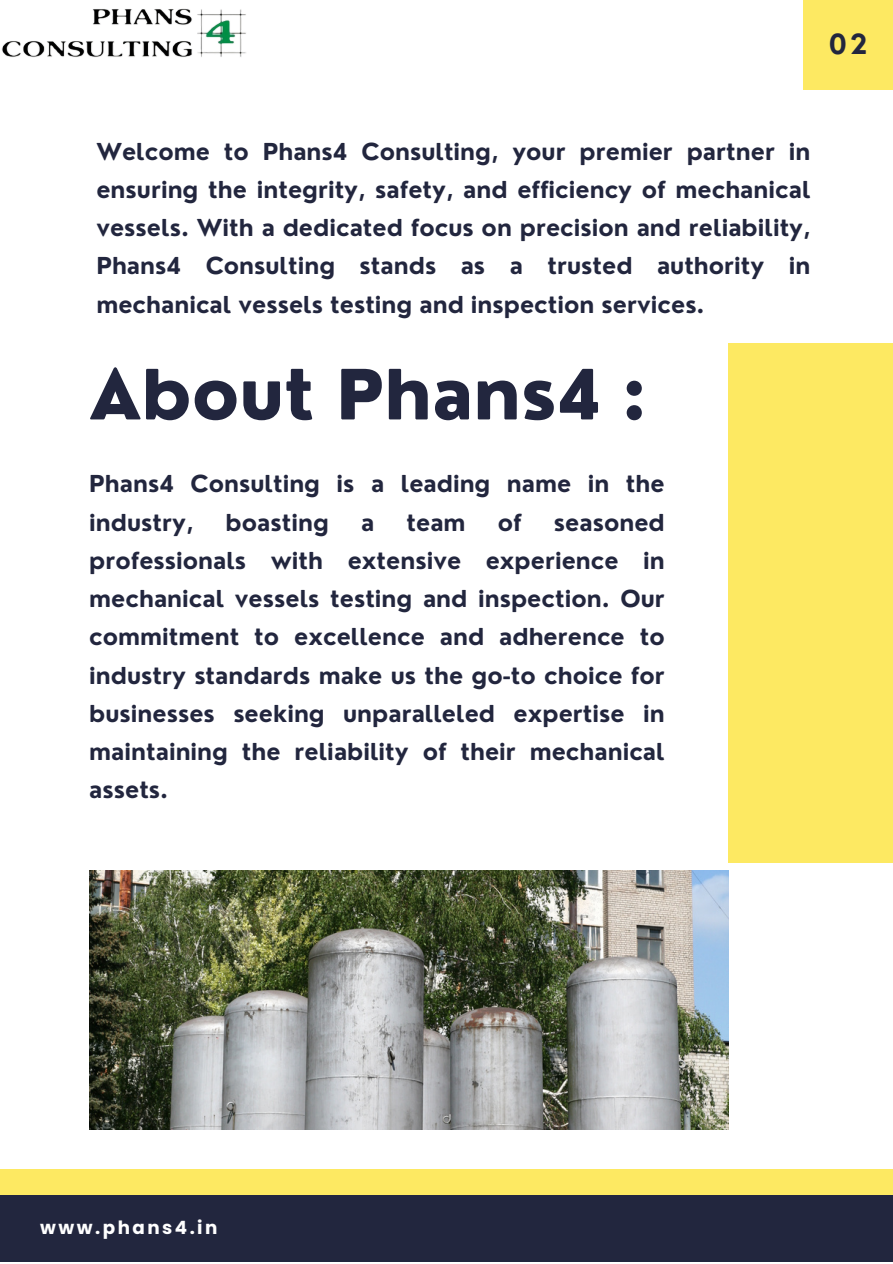
<style>
.page{position:relative;width:893px;height:1264px;background:#fff}
.page>*{position:absolute;margin:0;border:0;box-sizing:border-box;transform-origin:0 0}
.t1{font:800 67.5px "Nourd";color:#22263e}
.t2{font:700 27px "Nourd";color:#22263e}
.t3{font:700 22.8px/38.2px "Nourd";color:#22263e;text-align:justify}
.t4{font:700 18.3px "Poppins";letter-spacing:.135em;color:#fff}
</style>
<div class="page">
<div style="left:803px;top:0;width:89px;height:89px;background:#fde962"></div>
<div style="left:728px;top:343px;width:164px;height:519px;background:#fde962"></div>
<div style="left:0;top:1194px;width:892px;height:68px;background:#22263e"></div>
<div style="left:0;top:1168px;width:892px;height:26px;background:#fde962"></div>
<img style="left:1px;top:8px;width:245px;height:49px">
<img style="left:89px;top:870px;width:639px;height:259px">
<p class="t2" style="left:828px;top:27px;width:40px">02</p>
<p class="t3" style="left:96px;top:132px;width:715px">Welcome to Phans4 Consulting, your premier partner in ensuring the integrity, safety, and efficiency of mechanical vessels. With a dedicated focus on precision and reliability, Phans4 Consulting stands as a trusted authority in mechanical vessels testing and inspection services.</p>
<p class="t1" style="left:89px;top:352px;width:557px">About Phans4 :</p>
<p class="t3" style="left:89px;top:464px;width:577px">Phans4 Consulting is a leading name in the industry,</p>
<p class="t3" style="left:225px;top:503px;width:105px">boasting</p>
<p class="t3" style="left:361px;top:503px;width:15px">a</p>
<p class="t3" style="left:406px;top:503px;width:61px">team</p>
<p class="t3" style="left:498px;top:503px;width:25px">of</p>
<p class="t3" style="left:89px;top:503px;width:577px;text-indent:464px">seasoned professionals with extensive experience in mechanical vessels testing and inspection. Our commitment to excellence and adherence to industry standards make us the go-to choice for businesses seeking unparalleled expertise in maintaining the reliability of their mechanical assets.</p>
<p class="t4" style="left:40px;top:1214px;width:179px">www.phans4.in</p>
</div>
